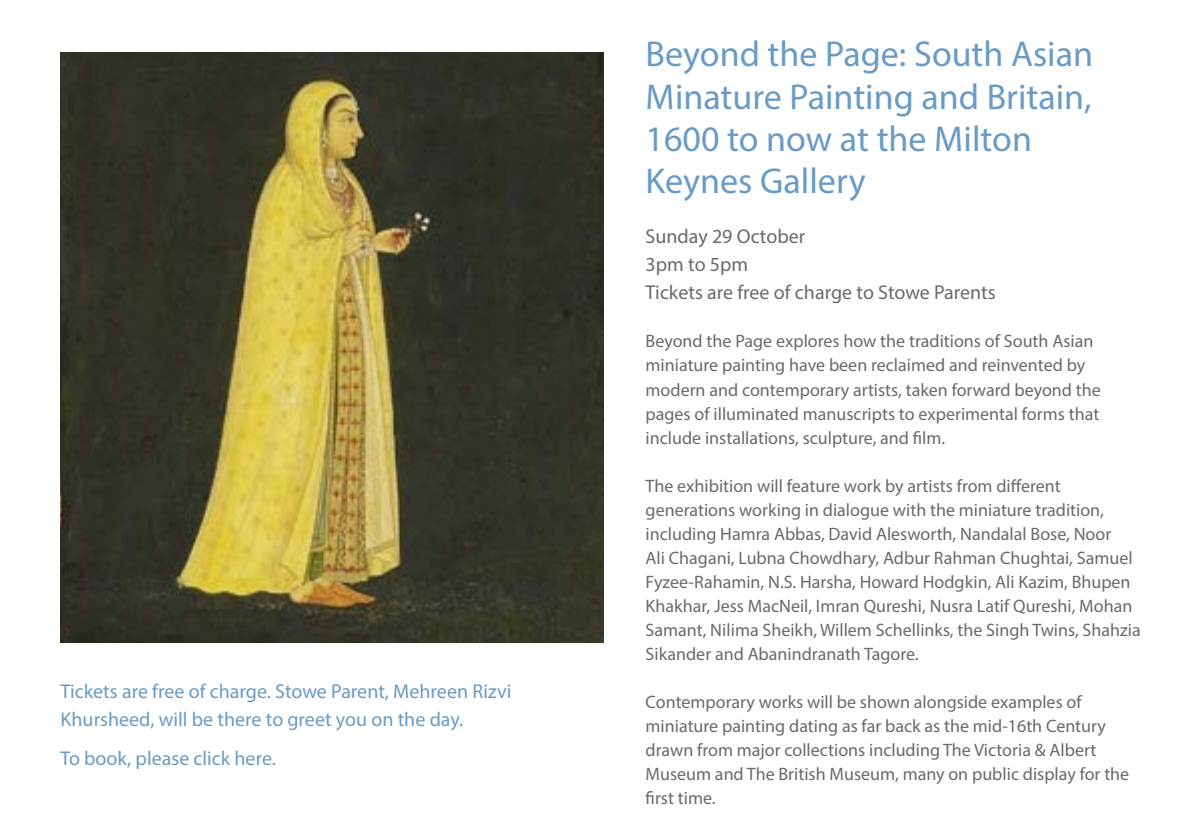
<style>
.page{position:relative;width:1191px;height:840px;background:#fff}
.page>*{position:absolute;margin:0;border:0;box-sizing:border-box;transform-origin:0 0}
.t1{font:36px/42px "Myriad Pro";color:#699bc5}
.t2{font:20px/28px "Myriad Pro";color:#699bc5}
.t3{font:20px/28px "Myriad Pro";color:#696a6d}
.t4{font:18px/24px "Myriad Pro";color:#696a6d}
</style>
<div class="page">
<img style="left:60px;top:53px;width:543px;height:589px">
<p class="t2" style="left:60px;top:676px;width:452px">Tickets are free of charge. Stowe Parent, Mehreen Rizvi<br>Khursheed, will be there to greet you on the day.</p>
<p class="t2" style="left:60px;top:744px;width:217px">To book, please click here.</p>
<h1 class="t1" style="left:645px;top:33px;width:449px">Beyond the Page: South Asian<br>Minature Painting and Britain,<br>1600 to now at the Milton<br>Keynes Gallery</h1>
<p class="t3" style="left:645px;top:222px;width:352px">Sunday 29 October<br>3pm to 5pm<br>Tickets are free of charge to Stowe Parents</p>
<p class="t4" style="left:645px;top:329px;width:457px">Beyond the Page explores how the traditions of South Asian miniature painting have been reclaimed and reinvented by modern and contemporary artists, taken forward beyond the pages of illuminated manuscripts to experimental forms that include installations, sculpture, and film.</p>
<p class="t4" style="left:645px;top:473px;width:496px">The exhibition will feature work by artists from different generations working in dialogue with the miniature tradition, including Hamra Abbas, David Alesworth, Nandalal Bose, Noor<br>Ali Chagani, Lubna Chowdhary, Adbur Rahman Chughtai, Samuel Fyzee-Rahamin, N.S. Harsha, Howard Hodgkin, Ali Kazim, Bhupen Khakhar, Jess MacNeil, Imran Qureshi, Nusra Latif Qureshi, Mohan Samant, Nilima Sheikh, Willem Schellinks, the Singh Twins, Shahzia Sikander and Abanindranath Tagore.</p>
<p class="t4" style="left:645px;top:689px;width:485px">Contemporary works will be shown alongside examples of miniature painting dating as far back as the mid-16th Century drawn from major collections including The Victoria &amp; Albert Museum and The British Museum, many on public display for the first time.</p>
</div>
